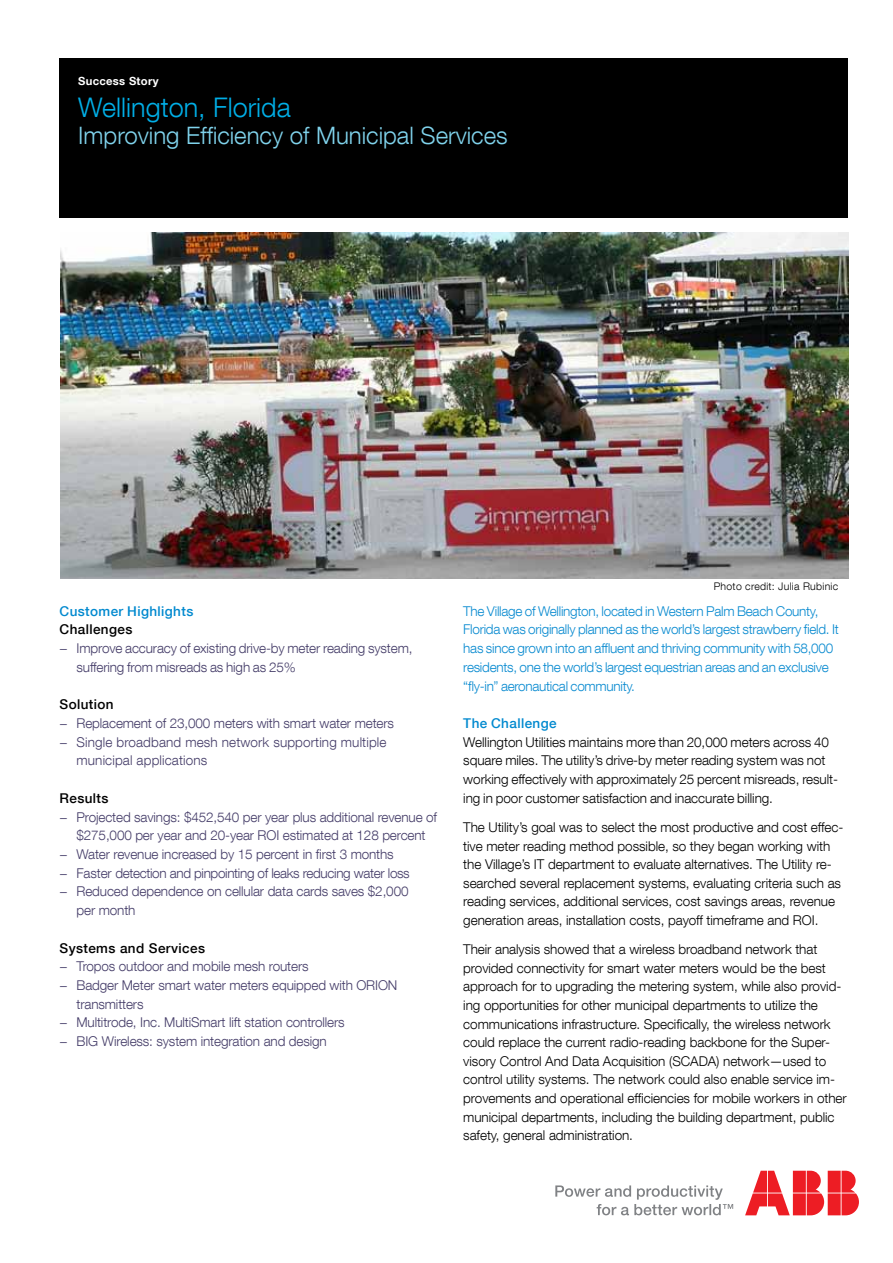
<style>
.page{position:relative;width:893px;height:1263px;background:#fff}
.page>*{position:absolute;margin:0;border:0;box-sizing:border-box;transform-origin:0 0}
.t1{font:300 27px "ABB Neue Helvetica";color:#00aee6}
.t2{font:300 24px "ABB Neue Helvetica";color:#80d3ec}
.t3{font:300 13.5px/18.6px "ABB Neue Helvetica";letter-spacing:-.005em;color:#000}
.t4{font:300 13.5px "ABB Neue Helvetica";letter-spacing:-.01em;color:#443c68}
.t5{font:300 13.5px/18.8px "ABB Neue Helvetica";letter-spacing:-.02em;color:#088ad0}
.t6{font:300 13.5px "ABB Neue Helvetica";letter-spacing:.01em;color:#443c68}
.t7{font:500 13.5px "ABB Neue Helvetica";letter-spacing:.03em;color:#000}
.t8{font:500 13.5px "ABB Neue Helvetica";letter-spacing:.03em;color:#0089cf}
.t9{font:700 11.25px "ABB Neue Helvetica";letter-spacing:.025em;color:#fff}
.t10{font:300 10.5px "ABB Neue Helvetica";letter-spacing:.025em;color:#000}
.s1{font-family:"Myriad Pro";font-weight:400}
</style>
<div class="page">
<div style="left:60px;top:59px;width:788px;height:159px;background:#000"></div>
<svg style="left:555px;top:1185px;width:178px;height:30px"></svg>
<svg style="left:745px;top:1171px;width:114px;height:44px"></svg>
<img style="left:60px;top:233px;width:788px;height:345px">
<p class="t9" style="left:78px;top:74px;width:82px">Success Story</p>
<h1 class="t1" style="left:78px;top:91px;width:214px">Wellington, Florida</h1>
<h2 class="t2" style="left:78px;top:121px;width:431px">Improving Efficiency of Municipal Services</h2>
<p class="t10" style="left:714px;top:580px;width:126px">Photo credit: Julia Rubinic</p>
<p class="t8" style="left:60px;top:603px;width:135px">Customer Highlights</p>
<p class="t7" style="left:60px;top:621px;width:74px">Challenges</p>
<p class="t4" style="left:60px;top:640px;width:354px"><span class="s1">−</span> Improve accuracy of existing drive-by meter reading system,</p>
<p class="t4" style="left:77px;top:659px;width:221px">suffering from misreads as high as 25%</p>
<p class="t7" style="left:60px;top:696px;width:56px">Solution</p>
<p class="t4" style="left:60px;top:715px;width:336px">− Replacement of 23,000 meters with smart water meters</p>
<p class="t6" style="left:60px;top:734px;width:329px">− Single broadband mesh network supporting multiple</p>
<p class="t6" style="left:77px;top:752px;width:132px">municipal applications</p>
<p class="t7" style="left:60px;top:790px;width:50px">Results</p>
<p class="t4" style="left:60px;top:808px;width:379px">− Projected savings: $452,540 per year plus additional revenue of</p>
<p class="t4" style="left:77px;top:827px;width:350px">$275,000 per year and 20-year ROI estimated at 128 percent</p>
<p class="t4" style="left:60px;top:846px;width:336px">− Water revenue increased by 15 percent in first 3 months</p>
<p class="t4" style="left:60px;top:865px;width:352px">− Faster detection and pinpointing of leaks reducing water loss</p>
<p class="t4" style="left:60px;top:883px;width:351px">− Reduced dependence on cellular data cards saves $2,000</p>
<p class="t4" style="left:77px;top:902px;width:60px">per month</p>
<p class="t7" style="left:60px;top:940px;width:147px">Systems and Services</p>
<p class="t4" style="left:60px;top:958px;width:251px">− Tropos outdoor and mobile mesh routers</p>
<p class="t4" style="left:60px;top:977px;width:339px">− Badger Meter smart water meters equipped with ORION</p>
<p class="t4" style="left:77px;top:996px;width:69px">transmitters</p>
<p class="t4" style="left:60px;top:1014px;width:287px">− Multitrode, Inc. MultiSmart lift station controllers</p>
<p class="t4" style="left:60px;top:1033px;width:269px">− BIG Wireless: system integration and design</p>
<p class="t5" style="left:463px;top:601px;width:377px">The Village of Wellington, located in Western Palm Beach County, Florida was originally planned as the world’s largest strawberry field. It has since grown into an affluent and thriving community with 58,000 residents, one the world’s largest equestrian areas and an exclusive “fly-in” aeronautical community.</p>
<p class="t8" style="left:463px;top:715px;width:95px">The Challenge</p>
<p class="t3" style="left:463px;top:732px;width:376px">Wellington Utilities maintains more than 20,000 meters across 40 square miles. The utility’s drive-by meter reading system was not working effectively with approximately 25 percent misreads, result&shy;ing in poor customer satisfaction and inaccurate billing.</p>
<p class="t3" style="left:463px;top:818px;width:382px">The Utility’s goal was to select the most productive and cost effec&shy;tive meter reading method possible, so they began working with the Village’s IT department to evaluate alternatives. The Utility re&shy;searched several replacement systems, evaluating criteria such as reading services, additional services, cost savings areas, revenue generation areas, installation costs, payoff timeframe and ROI.</p>
<p class="t3" style="left:463px;top:940px;width:385px">Their analysis showed that a wireless broadband network that provided connectivity for smart water meters would be the best approach for to upgrading the metering system, while also provid&shy;ing opportunities for other municipal departments to utilize the communications infrastructure. Specifically, the wireless network could replace the current radio-reading backbone for the Super&shy;visory Control And Data Acquisition (SCADA) network—used to control utility systems. The network could also enable service im&shy;provements and operational efficiencies for mobile workers in other municipal departments, including the building department, public safety, general administration.</p>
</div>
